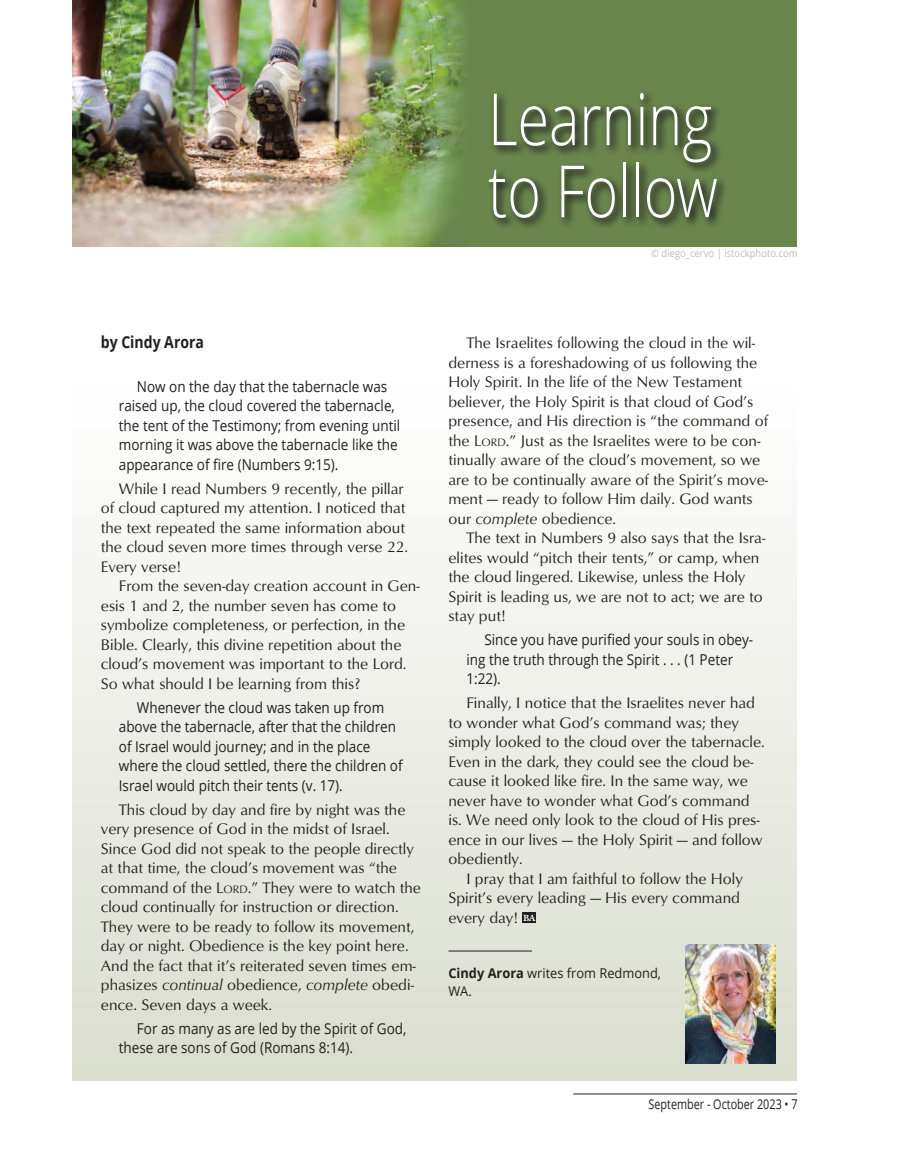
<style>
.page{position:relative;width:905px;height:1175px;background:#fff}
.page>*{position:absolute;margin:0;border:0;box-sizing:border-box;transform-origin:0 0}
.Article_-_Title_-_Open_Sans{font:300 72px/72px "Open Sans";letter-spacing:-.005em;color:#fff;scale:.8 1}
.Article_-_Author_only{font:700 16.5px "Open Sans";color:#231f20;scale:.85 1}
.Article_-_Main_text_10_5x13{font:15.75px/19.5px "Optimum";color:#231f20}
.Article_-_Scripture{font:15px/19.5px "Open Sans";color:#231f20;scale:.9 1}
.Article_-_Bio{font:13.5px/18px "Open Sans";color:#231f20;scale:.95 1}
.Article_-_Bio-2{font:13.5px "Open Sans";color:#231f20;scale:.8 1}
.t1{font:10.5px "Open Sans";color:#bcbdc0;scale:.9 1}
.t2{font:700 9px "Galliard Pro";color:#fff}
.s1{font-size:10.95px}
.s2{font-style:italic}
.s3{font-weight:700}
</style>
<div class="page">
<hr style="left:573px;top:1093px;width:223px;height:1px;background:#231f20">
<div style="left:72px;top:246px;width:724px;height:834px;background:linear-gradient(to bottom,#fff,#daded0)"></div>
<div style="left:72px;top:0;width:724px;height:246px;background:#6a864d"></div>
<img style="left:72px;top:0;width:394px;height:246px">
<hr style="left:448px;top:950px;width:84px;height:1px;background:#231f20">
<div style="left:522px;top:912px;width:14px;height:11px;background:#231f20"></div>
<svg style="left:490px;top:94px;width:235px;height:133px"></svg>
<img style="left:685px;top:945px;width:90px;height:118px">
<p class="Article_-_Title_-_Open_Sans" style="left:488px;top:84px;width:288px">Learning to Follow</p>
<p class="t1" style="left:651px;top:246px;width:164px">© diego_cervo | istockphoto.com</p>
<p class="Article_-_Author_only" style="left:101px;top:330px;width:123px">by Cindy Arora</p>
<p class="Article_-_Scripture" style="left:119px;top:376px;width:314px;text-indent:18px">Now on the day that the tabernacle was raised up, the cloud covered the tabernacle, the tent of the Testimony; from evening until morning it was above the tabernacle like the appearance of fire (Numbers 9:15).</p>
<p class="Article_-_Main_text_10_5x13" style="left:101px;top:478px;width:309px;text-indent:18px">While I read Numbers 9 recently, the pillar of cloud captured my attention. I noticed that the text repeated the same information about the cloud seven more times through verse 22.<br>Every verse!</p>
<p class="Article_-_Main_text_10_5x13" style="left:101px;top:575px;width:320px;text-indent:18px">From the seven-day creation account in Gen&shy;esis 1 and 2, the number seven has come to symbolize completeness, or perfection, in the Bible. Clearly, this divine repetition about the cloud’s movement was important to the Lord.<br>So what should I be learning from this?</p>
<p class="Article_-_Scripture" style="left:119px;top:697px;width:317px;text-indent:18px">Whenever the cloud was taken up from above the tabernacle, after that the children of Israel would journey; and in the place where the cloud settled, there the children of Israel would pitch their tents (v. 17).</p>
<p class="Article_-_Main_text_10_5x13" style="left:101px;top:799px;width:322px;text-indent:18px">This cloud by day and fire by night was the very presence of God in the midst of Israel.<br>Since God did not speak to the people directly at that time, the cloud’s movement was “the command of the L<span class="s1">ORD</span>.” They were to watch the cloud continually for instruction or direction.<br>They were to be ready to follow its movement, day or night. Obedience is the key point here.<br>And the fact that it’s reiterated seven times em&shy;phasizes <span class="s2">continual</span> obedience, <span class="s2">complete</span> obedi&shy;ence. Seven days a week.</p>
<p class="Article_-_Scripture" style="left:119px;top:1018px;width:321px;text-indent:18px">For as many as are led by the Spirit of God, these are sons of God (Romans 8:14).</p>
<p class="Article_-_Main_text_10_5x13" style="left:448px;top:332px;width:321px;text-indent:18px">The Israelites following the cloud in the wil&shy;derness is a foreshadowing of us following the Holy Spirit. In the life of the New Testament believer, the Holy Spirit is that cloud of God’s presence, and His direction is “the command of the L<span class="s1">ORD</span>.” Just as the Israelites were to be con&shy;tinually aware of the cloud’s movement, so we are to be continually aware of the Spirit’s move&shy;ment — ready to follow Him daily. God wants our <span class="s2">complete</span> obedience.</p>
<p class="Article_-_Main_text_10_5x13" style="left:448px;top:527px;width:318px;text-indent:18px">The text in Numbers 9 also says that the Isra&shy;elites would “pitch their tents,” or camp, when the cloud lingered. Likewise, unless the Holy Spirit is leading us, we are not to act; we are to stay put!</p>
<p class="Article_-_Scripture" style="left:466px;top:629px;width:320px;text-indent:18px">Since you have purified your souls in obey&shy;ing the truth through the Spirit . . . (1 Peter<br>1:22).</p>
<p class="Article_-_Main_text_10_5x13" style="left:448px;top:692px;width:318px;text-indent:18px">Finally, I notice that the Israelites never had to wonder what God’s command was; they simply looked to the cloud over the tabernacle.<br>Even in the dark, they could see the cloud be&shy;cause it looked like fire. In the same way, we never have to wonder what God’s command is. We need only look to the cloud of His pres&shy;ence in our lives — the Holy Spirit — and follow obediently.</p>
<p class="Article_-_Main_text_10_5x13" style="left:448px;top:868px;width:296px;text-indent:18px">I pray that I am faithful to follow the Holy<br>Spirit’s every leading — His every command every day!</p>
<p class="t2" style="left:523px;top:912px;width:14px">BA</p>
<p class="Article_-_Bio" style="left:448px;top:964px;width:225px"><span class="s3">Cindy Arora</span> writes from Redmond,<br>WA.</p>
<p class="Article_-_Bio-2" style="left:648px;top:1094px;width:188px">September - October 2023 • 7</p>
</div>
